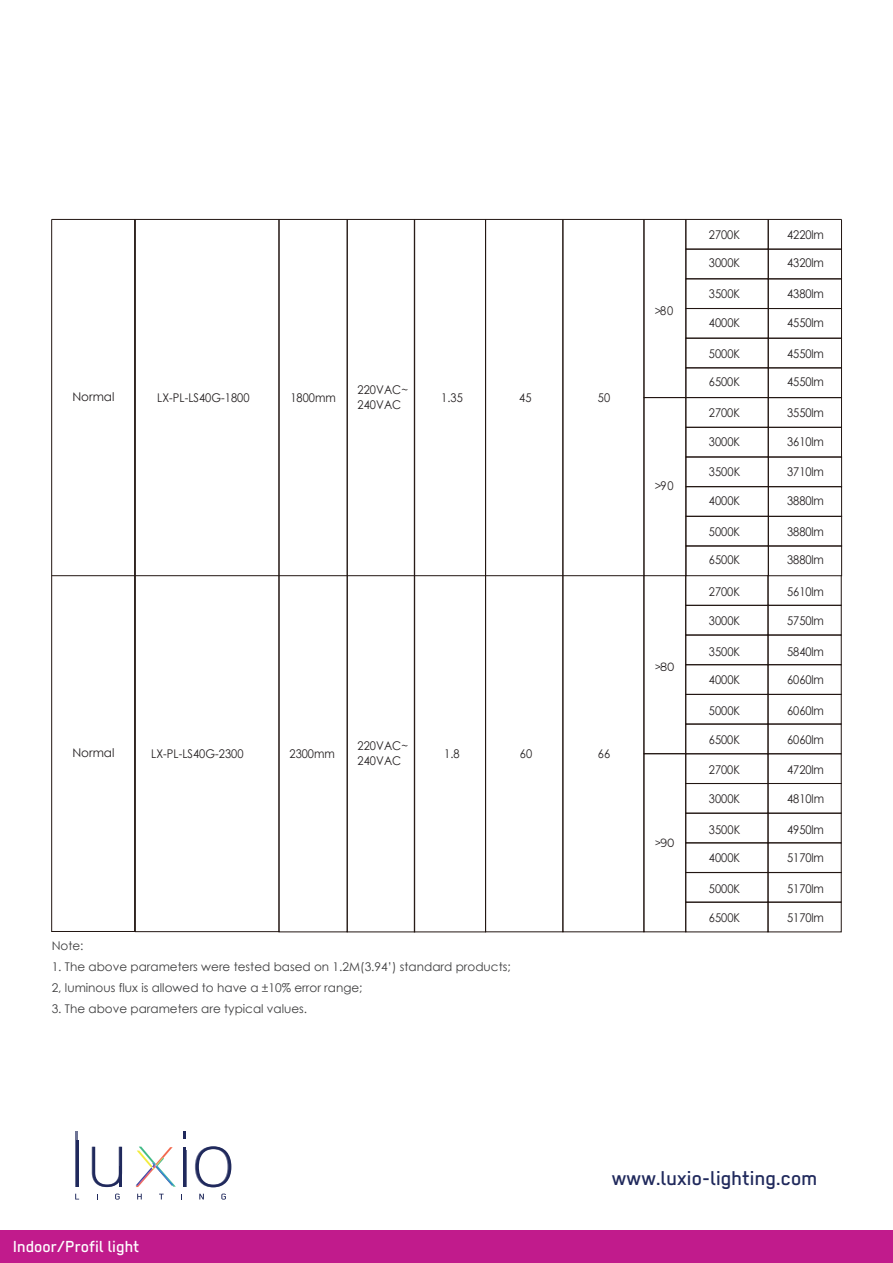
<style>
.page{position:relative;width:893px;height:1263px;background:#fff}
.page>*{position:absolute;margin:0;border:0;box-sizing:border-box;transform-origin:0 0}
.t1{font:500 22.5px "Regular";color:#20295c}
.t2{font:500 18px "Regular";color:#fff}
.t3{font:12px/14.4px "Century Gothic";color:#231f20;scale:.92 1}
.t4{font:12px/21px "Century Gothic";color:#3e3e3f}
.t5{font:12px "Century Gothic";color:#231f20}
.t6{font:12px "Montserrat";color:#231f20;scale:.92 1}
</style>
<div class="page">
<div style="left:135px;top:219px;width:144px;height:713px;border:1px solid #221612"></div>
<div style="left:414px;top:219px;width:72px;height:713px;border:1px solid #221612"></div>
<div style="left:485px;top:219px;width:78px;height:713px;border:1px solid #221612"></div>
<div style="left:562px;top:219px;width:82px;height:713px;border:1px solid #221612"></div>
<hr style="left:52px;top:219px;width:789px;height:1px;background:#221612">
<div style="left:279px;top:219px;width:69px;height:713px;border:1px solid #221612"></div>
<div style="left:51px;top:219px;width:84px;height:713px;border:1px solid #221612"></div>
<div style="left:685px;top:219px;width:84px;height:31px;border:1px solid #221612"></div>
<div style="left:768px;top:249px;width:74px;height:30px;border:1px solid #221612"></div>
<div style="left:685px;top:249px;width:84px;height:30px;border:1px solid #221612"></div>
<div style="left:768px;top:278px;width:74px;height:31px;border:1px solid #221612"></div>
<div style="left:685px;top:278px;width:84px;height:31px;border:1px solid #221612"></div>
<div style="left:768px;top:308px;width:74px;height:31px;border:1px solid #221612"></div>
<div style="left:685px;top:308px;width:84px;height:31px;border:1px solid #221612"></div>
<div style="left:768px;top:338px;width:74px;height:30px;border:1px solid #221612"></div>
<div style="left:685px;top:338px;width:84px;height:30px;border:1px solid #221612"></div>
<div style="left:768px;top:367px;width:74px;height:31px;border:1px solid #221612"></div>
<div style="left:685px;top:367px;width:84px;height:31px;border:1px solid #221612"></div>
<div style="left:643px;top:397px;width:43px;height:179px;border:1px solid #221612"></div>
<hr style="left:52px;top:575px;width:592px;height:1px;background:#221612">
<div style="left:768px;top:397px;width:74px;height:31px;border:1px solid #221612"></div>
<div style="left:685px;top:397px;width:84px;height:31px;border:1px solid #221612"></div>
<div style="left:768px;top:427px;width:74px;height:30px;border:1px solid #221612"></div>
<div style="left:685px;top:427px;width:84px;height:30px;border:1px solid #221612"></div>
<div style="left:768px;top:456px;width:74px;height:31px;border:1px solid #221612"></div>
<div style="left:685px;top:456px;width:84px;height:31px;border:1px solid #221612"></div>
<div style="left:768px;top:486px;width:74px;height:31px;border:1px solid #221612"></div>
<div style="left:686px;top:486px;width:83px;height:31px;border:1px solid #221612"></div>
<div style="left:768px;top:516px;width:74px;height:30px;border:1px solid #221612"></div>
<div style="left:685px;top:516px;width:84px;height:30px;border:1px solid #221612"></div>
<div style="left:686px;top:545px;width:83px;height:31px;border:1px solid #221612"></div>
<div style="left:643px;top:575px;width:43px;height:179px;border:1px solid #221612"></div>
<div style="left:768px;top:575px;width:74px;height:31px;border:1px solid #221612"></div>
<div style="left:685px;top:575px;width:83px;height:31px;border:1px solid #221612"></div>
<div style="left:768px;top:605px;width:74px;height:30px;border:1px solid #221612"></div>
<div style="left:685px;top:605px;width:83px;height:30px;border:1px solid #221612"></div>
<div style="left:768px;top:634px;width:74px;height:31px;border:1px solid #221612"></div>
<div style="left:685px;top:634px;width:83px;height:31px;border:1px solid #221612"></div>
<div style="left:768px;top:664px;width:74px;height:31px;border:1px solid #221612"></div>
<div style="left:685px;top:664px;width:83px;height:31px;border:1px solid #221612"></div>
<div style="left:768px;top:694px;width:74px;height:30px;border:1px solid #221612"></div>
<div style="left:685px;top:694px;width:83px;height:30px;border:1px solid #221612"></div>
<div style="left:768px;top:724px;width:74px;height:30px;border:1px solid #221612"></div>
<div style="left:685px;top:724px;width:83px;height:30px;border:1px solid #221612"></div>
<div style="left:643px;top:753px;width:43px;height:179px;border:1px solid #221612"></div>
<div style="left:768px;top:753px;width:74px;height:31px;border:1px solid #221612"></div>
<div style="left:685px;top:753px;width:83px;height:31px;border:1px solid #221612"></div>
<div style="left:768px;top:783px;width:74px;height:31px;border:1px solid #221612"></div>
<div style="left:685px;top:783px;width:83px;height:31px;border:1px solid #221612"></div>
<div style="left:768px;top:813px;width:74px;height:30px;border:1px solid #221612"></div>
<div style="left:685px;top:813px;width:83px;height:30px;border:1px solid #221612"></div>
<div style="left:768px;top:842px;width:74px;height:31px;border:1px solid #221612"></div>
<div style="left:685px;top:842px;width:83px;height:31px;border:1px solid #221612"></div>
<div style="left:768px;top:872px;width:74px;height:30px;border:1px solid #221612"></div>
<div style="left:685px;top:872px;width:83px;height:31px;border:1px solid #221612"></div>
<div style="left:768px;top:902px;width:74px;height:30px;border:1px solid #221612"></div>
<div style="left:685px;top:902px;width:83px;height:30px;border:1px solid #221612"></div>
<svg style="left:136px;top:1147px;width:40px;height:40px"></svg>
<hr style="left:183px;top:1147px;width:2px;height:40px;background:#20295c">
<hr style="left:76px;top:1140px;width:3px;height:47px;background:#20295c">
<hr style="left:75px;top:1131px;width:3px;height:56px;background:#20295c">
<svg style="left:92px;top:1147px;width:30px;height:40px"></svg>
<hr style="left:120px;top:1167px;width:2px;height:20px;background:#20295c">
<hr style="left:184px;top:1150px;width:2px;height:37px;background:#20295c">
<svg style="left:183px;top:1131px;width:2px;height:8px"></svg>
<svg style="left:195px;top:1146px;width:36px;height:41px"></svg>
<svg style="left:75px;top:1194px;width:4px;height:5px"></svg>
<svg style="left:115px;top:1193px;width:5px;height:6px"></svg>
<svg style="left:137px;top:1194px;width:5px;height:5px"></svg>
<svg style="left:159px;top:1194px;width:5px;height:5px"></svg>
<svg style="left:199px;top:1194px;width:5px;height:5px"></svg>
<svg style="left:221px;top:1193px;width:5px;height:6px"></svg>
<div style="left:1px;top:1230px;width:892px;height:33px;background:#c11b8c"></div>
<p class="t5" style="left:72px;top:388px;width:44px">Normal</p>
<p class="t3" style="left:157px;top:390px;width:102px">LX-PL-LS40G-1800</p>
<p class="t3" style="left:290px;top:390px;width:51px">1800mm</p>
<p class="t3" style="left:358px;top:382px;width:56px">220VAC~<br>240VAC</p>
<p class="t3" style="left:441px;top:390px;width:25px">1.35</p>
<p class="t3" style="left:519px;top:390px;width:15px">45</p>
<p class="t3" style="left:598px;top:390px;width:15px">50</p>
<p class="t5" style="left:72px;top:744px;width:44px">Normal</p>
<p class="t3" style="left:151px;top:747px;width:102px">LX-PL-LS40G-2300</p>
<p class="t3" style="left:290px;top:747px;width:51px">2300mm</p>
<p class="t3" style="left:358px;top:739px;width:56px">220VAC~<br>240VAC</p>
<p class="t3" style="left:444px;top:747px;width:18px">1.8</p>
<p class="t3" style="left:520px;top:747px;width:15px">60</p>
<p class="t3" style="left:598px;top:747px;width:15px">66</p>
<p class="t4" style="left:52px;top:935px;width:33px">Note:</p>
<p class="t4" style="left:52px;top:956px;width:461px">1. The above parameters were tested based on 1.2M(3.94’) standard products;<br>2, luminous flux is allowed to have a ±10% error range;</p>
<p class="t4" style="left:52px;top:998px;width:257px">3. The above parameters are typical values.</p>
<p class="t3" style="left:655px;top:303px;width:22px">&gt;80</p>
<p class="t3" style="left:655px;top:479px;width:22px">&gt;90</p>
<p class="t6" style="left:655px;top:659px;width:23px">&gt;80</p>
<p class="t6" style="left:655px;top:834px;width:23px">&gt;90</p>
<p class="t3" style="left:709px;top:227px;width:35px">2700K</p>
<p class="t3" style="left:709px;top:256px;width:36px">3000K</p>
<p class="t3" style="left:709px;top:287px;width:36px">3500K</p>
<p class="t3" style="left:709px;top:315px;width:36px">4000K</p>
<p class="t3" style="left:709px;top:346px;width:36px">5000K</p>
<p class="t3" style="left:709px;top:374px;width:35px">6500K</p>
<p class="t3" style="left:709px;top:405px;width:35px">2700K</p>
<p class="t3" style="left:709px;top:434px;width:36px">3000K</p>
<p class="t3" style="left:709px;top:465px;width:36px">3500K</p>
<p class="t3" style="left:709px;top:493px;width:35px">4000K</p>
<p class="t3" style="left:709px;top:524px;width:35px">5000K</p>
<p class="t3" style="left:709px;top:553px;width:35px">6500K</p>
<p class="t3" style="left:709px;top:584px;width:35px">2700K</p>
<p class="t3" style="left:709px;top:613px;width:36px">3000K</p>
<p class="t3" style="left:709px;top:644px;width:36px">3500K</p>
<p class="t3" style="left:709px;top:672px;width:36px">4000K</p>
<p class="t3" style="left:709px;top:703px;width:36px">5000K</p>
<p class="t3" style="left:709px;top:732px;width:35px">6500K</p>
<p class="t3" style="left:709px;top:763px;width:35px">2700K</p>
<p class="t3" style="left:709px;top:791px;width:36px">3000K</p>
<p class="t3" style="left:709px;top:822px;width:36px">3500K</p>
<p class="t3" style="left:709px;top:851px;width:35px">4000K</p>
<p class="t3" style="left:709px;top:881px;width:35px">5000K</p>
<p class="t3" style="left:709px;top:910px;width:35px">6500K</p>
<p class="t3" style="left:787px;top:227px;width:42px">4220lm</p>
<p class="t3" style="left:787px;top:256px;width:42px">4320lm</p>
<p class="t3" style="left:787px;top:287px;width:42px">4380lm</p>
<p class="t3" style="left:787px;top:315px;width:42px">4550lm</p>
<p class="t3" style="left:787px;top:346px;width:42px">4550lm</p>
<p class="t3" style="left:787px;top:374px;width:42px">4550lm</p>
<p class="t3" style="left:787px;top:405px;width:42px">3550lm</p>
<p class="t3" style="left:787px;top:434px;width:42px">3610lm</p>
<p class="t3" style="left:787px;top:465px;width:42px">3710lm</p>
<p class="t3" style="left:787px;top:493px;width:42px">3880lm</p>
<p class="t3" style="left:787px;top:524px;width:42px">3880lm</p>
<p class="t3" style="left:787px;top:553px;width:42px">3880lm</p>
<p class="t3" style="left:787px;top:584px;width:42px">5610lm</p>
<p class="t3" style="left:787px;top:613px;width:42px">5750lm</p>
<p class="t3" style="left:787px;top:644px;width:42px">5840lm</p>
<p class="t3" style="left:787px;top:672px;width:42px">6060lm</p>
<p class="t3" style="left:787px;top:703px;width:42px">6060lm</p>
<p class="t3" style="left:787px;top:732px;width:42px">6060lm</p>
<p class="t3" style="left:787px;top:763px;width:42px">4720lm</p>
<p class="t3" style="left:787px;top:791px;width:42px">4810lm</p>
<p class="t3" style="left:787px;top:822px;width:42px">4950lm</p>
<p class="t3" style="left:787px;top:851px;width:42px">5170lm</p>
<p class="t3" style="left:787px;top:881px;width:42px">5170lm</p>
<p class="t3" style="left:787px;top:910px;width:42px">5170lm</p>
<h2 class="t2" style="left:13px;top:1236px;width:128px">Indoor/Profil light</h2>
<h1 class="t1" style="left:612px;top:1165px;width:207px">www.luxio-lighting.com</h1>
</div>
